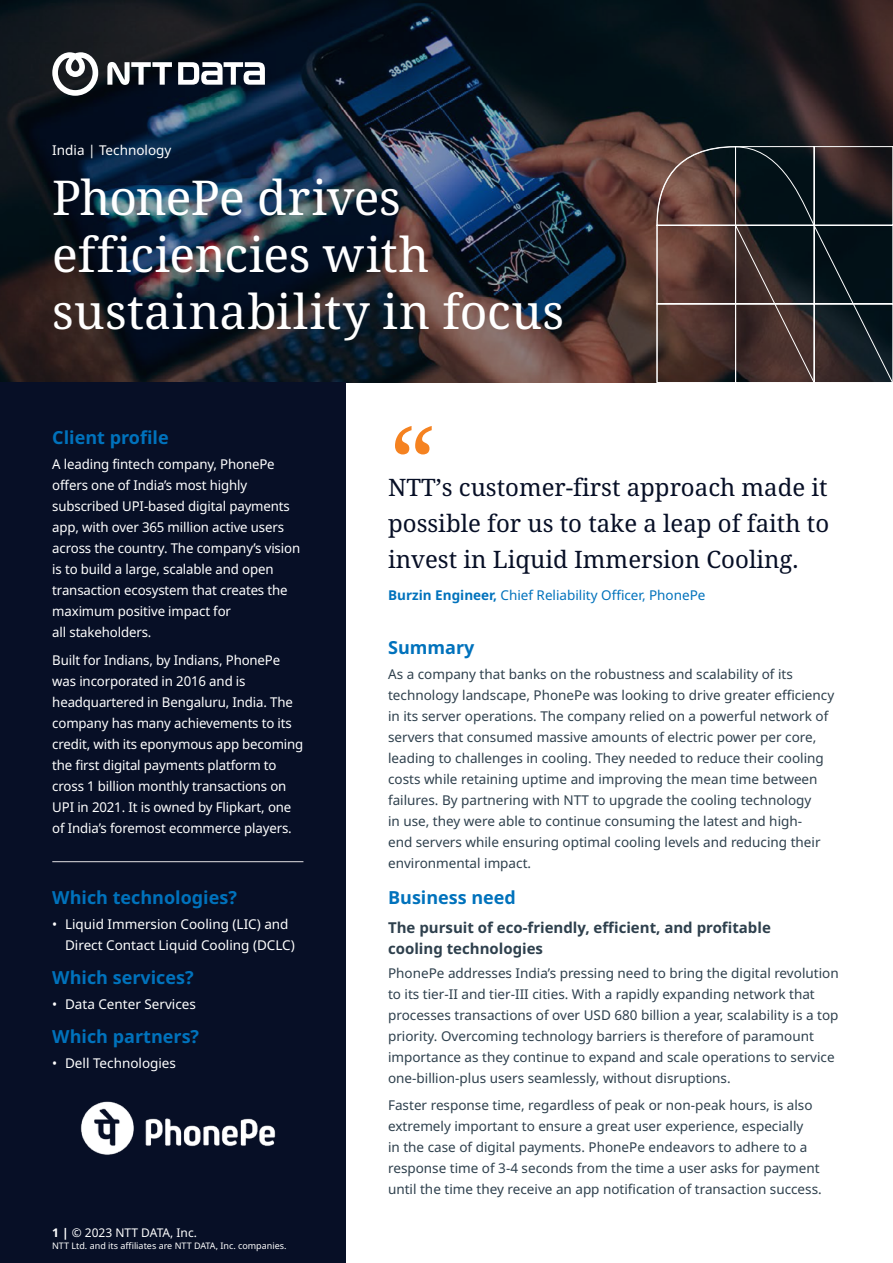
<style>
.page{position:relative;width:893px;height:1263px;background:#fff}
.page>*{position:absolute;margin:0;border:0;box-sizing:border-box;transform-origin:0 0}
.t1{font:48px/57px "Noto Serif";color:#fff}
.t2{font:24px/36px "Noto Serif";color:#070f26;text-align:justify}
.t3{font:700 18px "Noto Sans";color:#0072bc}
.t4{font:700 15px/21px "Noto Sans";color:#2e404d}
.t5{font:13.5px/21px "Noto Sans";color:#2e404d}
.t6{font:13.5px/21px "Noto Sans";letter-spacing:-.01em;color:#fff}
.t7{font:13.5px "Noto Sans";color:#0072bc}
.t8{font:12px "Noto Sans";color:#fff}
.t9{font:9px "Noto Sans";color:#fff}
.s1{font-weight:700}
</style>
<div class="page">
<img style="left:0;top:0;width:893px;height:383px">
<svg style="left:656px;top:146px;width:237px;height:237px;background:#383030"></svg>
<svg style="left:52px;top:52px;width:46px;height:44px"></svg>
<svg style="left:178px;top:62px;width:87px;height:23px"></svg>
<svg style="left:107px;top:62px;width:65px;height:23px"></svg>
<div style="left:0;top:383px;width:346px;height:880px;background:#070f26"></div>
<hr style="left:52px;top:861px;width:251px;height:1px;background:#e4e1e5">
<svg style="left:395px;top:426px;width:37px;height:28px"></svg>
<img style="left:80px;top:1101px;width:196px;height:54px">
<p class="t6" style="left:52px;top:140px;width:121px">India | Technology</p>
<h1 class="t1" style="left:52px;top:171px;width:513px">PhonePe drives efficiencies with sustainability in focus</h1>
<h3 class="t3" style="left:52px;top:427px;width:118px">Client profile</h3>
<p class="t6" style="left:52px;top:454px;width:249px">A leading fintech company, PhonePe offers one of India’s most highly subscribed UPI-based digital payments app, with over 365 million active users across the country. The company’s vision is to build a large, scalable and open transaction ecosystem that creates the maximum positive impact for<br>all stakeholders.</p>
<p class="t6" style="left:52px;top:650px;width:253px">Built for Indians, by Indians, PhonePe was incorporated in 2016 and is headquartered in Bengaluru, India. The company has many achievements to its credit, with its eponymous app becoming the first digital payments platform to cross 1 billion monthly transactions on UPI in 2021. It is owned by Flipkart, one of India’s foremost ecommerce players.</p>
<h3 class="t3" style="left:52px;top:887px;width:186px">Which technologies?</h3>
<p class="t6" style="left:65px;top:914px;width:231px;text-indent:-13px">• Liquid Immersion Cooling (LIC) and<br>Direct Contact Liquid Cooling (DCLC)</p>
<h3 class="t3" style="left:52px;top:967px;width:143px">Which services?</h3>
<p class="t6" style="left:52px;top:994px;width:145px">• Data Center Services</p>
<h3 class="t3" style="left:52px;top:1026px;width:148px">Which partners?</h3>
<p class="t6" style="left:52px;top:1053px;width:125px">• Dell Technologies</p>
<p class="t8" style="left:52px;top:1225px;width:146px"><span class="s1">1 |</span> © 2023 NTT DATA, Inc.</p>
<p class="t9" style="left:52px;top:1240px;width:236px">NTT Ltd. and its affiliates are NTT DATA, Inc. companies.</p>
<h2 class="t2" style="left:388px;top:470px;width:443px">NTT’s customer-first approach made it possible for us to take a leap of faith to invest in Liquid Immersion Cooling.</h2>
<p class="t7" style="left:388px;top:587px;width:319px"><span class="s1">Burzin Engineer,</span> Chief Reliability Officer, PhonePe</p>
<h3 class="t3" style="left:388px;top:637px;width:88px">Summary</h3>
<p class="t5" style="left:388px;top:664px;width:448px">As a company that banks on the robustness and scalability of its technology landscape, PhonePe was looking to drive greater efficiency in its server operations. The company relied on a powerful network of servers that consumed massive amounts of electric power per core, leading to challenges in cooling. They needed to reduce their cooling costs while retaining uptime and improving the mean time between failures. By partnering with NTT to upgrade the cooling technology<br>in use, they were able to continue consuming the latest and high-<br>end servers while ensuring optimal cooling levels and reducing their environmental impact.</p>
<h3 class="t3" style="left:388px;top:887px;width:129px">Business need</h3>
<p class="t4" style="left:388px;top:918px;width:384px">The pursuit of eco-friendly, efficient, and profitable cooling technologies</p>
<p class="t5" style="left:388px;top:962px;width:452px">PhonePe addresses India’s pressing need to bring the digital revolution to its tier-II and tier-III cities. With a rapidly expanding network that processes transactions of over USD 680 billion a year, scalability is a top priority. Overcoming technology barriers is therefore of paramount importance as they continue to expand and scale operations to service one-billion-plus users seamlessly, without disruptions.</p>
<p class="t5" style="left:388px;top:1095px;width:435px">Faster response time, regardless of peak or non-peak hours, is also extremely important to ensure a great user experience, especially<br>in the case of digital payments. PhonePe endeavors to adhere to a response time of 3-4 seconds from the time a user asks for payment until the time they receive an app notification of transaction success.</p>
</div>
